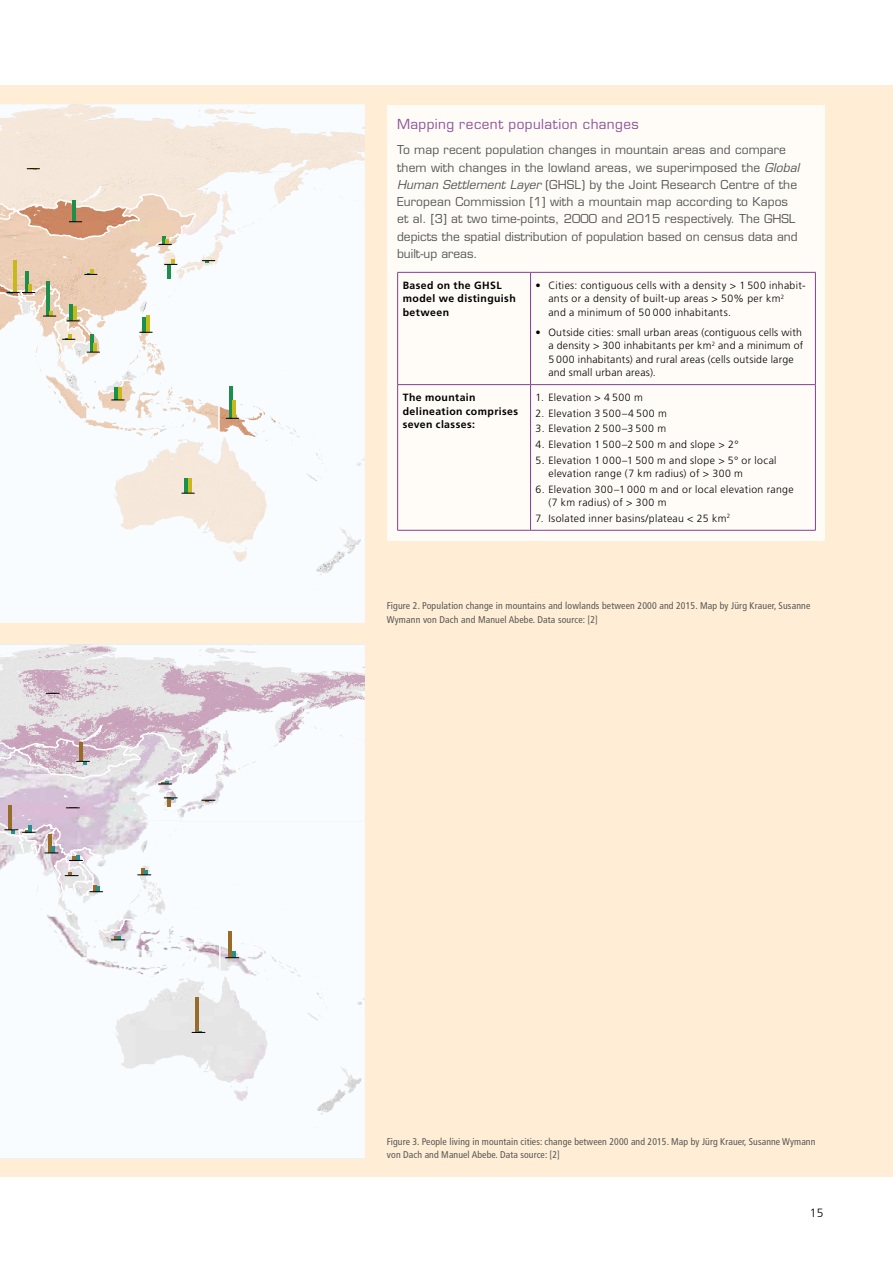
<style>
.page{position:relative;width:893px;height:1263px;background:#fff}
.page>*{position:absolute;margin:0;border:0;box-sizing:border-box;transform-origin:0 0}
.t1{font:13.5px "Eurostile";letter-spacing:.03em;color:#8d529c}
.t2{font:12px/17.2px "Eurostile";letter-spacing:.01em;color:#575756}
.t3{font:300 12px "Frutiger LT Pro";color:#000}
.t4{font:300 10.5px/13.5px "Frutiger LT Pro";letter-spacing:.03em;color:#000}
.t5{font:700 10.5px/13.5px "Frutiger LT Pro";letter-spacing:.04em;color:#000}
.t6{font:condensed 9.75px/13.5px "Frutiger LT Pro";letter-spacing:.01em;color:#575756}
.s1{font-style:italic}
</style>
<div class="page">
<div style="left:0;top:86px;width:893px;height:1091px;background:#ffeed5"></div>
<div style="left:0;top:137px;width:365px;height:26px;background:#f5e7d9"></div>
<svg style="left:0;top:163px;width:365px;height:460px;background:#f7f8f8"></svg>
<svg style="left:343px;top:151px;width:22px;height:13px"></svg>
<svg style="left:0;top:104px;width:365px;height:33px"></svg>
<svg style="left:269px;top:159px;width:60px;height:13px"></svg>
<svg style="left:76px;top:390px;width:5px;height:4px"></svg>
<svg style="left:63px;top:370px;width:10px;height:7px"></svg>
<svg style="left:153px;top:428px;width:8px;height:6px"></svg>
<svg style="left:212px;top:405px;width:8px;height:28px"></svg>
<svg style="left:234px;top:225px;width:6px;height:10px"></svg>
<svg style="left:27px;top:168px;width:13px;height:2px"></svg>
<hr style="left:185px;top:479px;width:3px;height:14px;background:#1c8f4a">
<hr style="left:188px;top:479px;width:3px;height:14px;background:#c6ba1b">
<svg style="left:182px;top:493px;width:13px;height:1px"></svg>
<svg style="left:99px;top:376px;width:34px;height:25px"></svg>
<hr style="left:229px;top:386px;width:3px;height:32px;background:#1c8f4a">
<hr style="left:232px;top:401px;width:4px;height:17px;background:#c6ba1b">
<svg style="left:226px;top:418px;width:13px;height:1px"></svg>
<svg style="left:0;top:185px;width:215px;height:175px"></svg>
<img style="left:0;top:676px;width:365px;height:14px">
<svg style="left:0;top:899px;width:365px;height:259px;background:#f6f8fb"></svg>
<svg style="left:0;top:645px;width:365px;height:31px;background:#ecebee"></svg>
<svg style="left:77px;top:929px;width:5px;height:4px"></svg>
<svg style="left:64px;top:909px;width:11px;height:7px"></svg>
<svg style="left:154px;top:968px;width:8px;height:5px"></svg>
<hr style="left:195px;top:997px;width:3px;height:35px;background:#976c29">
<svg style="left:192px;top:1031px;width:13px;height:2px"></svg>
<svg style="left:99px;top:915px;width:35px;height:25px"></svg>
<hr style="left:229px;top:931px;width:3px;height:27px;background:#976c29">
<svg style="left:218px;top:944px;width:21px;height:28px"></svg>
<svg style="left:0;top:690px;width:365px;height:209px;background:#e9e4ea"></svg>
<div style="left:387px;top:105px;width:438px;height:436px;background:#fffcf7"></div>
<hr style="left:397px;top:272px;width:134px;height:1px;background:#823f91">
<hr style="left:397px;top:273px;width:1px;height:111px;background:#823f91">
<hr style="left:531px;top:272px;width:285px;height:1px;background:#823f91">
<hr style="left:530px;top:273px;width:1px;height:111px;background:#823f91">
<hr style="left:815px;top:273px;width:1px;height:111px;background:#823f91">
<hr style="left:397px;top:384px;width:134px;height:1px;background:#823f91">
<hr style="left:397px;top:385px;width:1px;height:145px;background:#823f91">
<hr style="left:531px;top:384px;width:285px;height:1px;background:#823f91">
<hr style="left:530px;top:385px;width:1px;height:145px;background:#823f91">
<hr style="left:815px;top:385px;width:1px;height:145px;background:#823f91">
<hr style="left:397px;top:530px;width:134px;height:1px;background:#823f91">
<hr style="left:531px;top:530px;width:285px;height:1px;background:#823f91">
<p class="t1" style="left:397px;top:116px;width:243px">Mapping recent population changes</p>
<p class="t2" style="left:397px;top:142px;width:404px">To map recent population changes in mountain areas and compare them with changes in the lowland areas, we superimposed the <span class="s1">Global Human Settlement Layer</span> (GHSL) by the Joint Research Centre of the European Commission [1] with a mountain map according to Kapos et al. [3] at two time-points, 2000 and 2015 respectively. The GHSL depicts the spatial distribution of population based on census data and built-up areas.</p>
<p class="t5" style="left:403px;top:278px;width:115px">Based on the GHSL model we distinguish between</p>
<p class="t4" style="left:548px;top:278px;width:259px;text-indent:-13px">• Cities: contiguous cells with a density &gt; 1 500 inhabit&shy;ants or a density of built-up areas &gt; 50% per km<sup>2<br></sup>and a minimum of 50 000 inhabitants.</p>
<p class="t4" style="left:548px;top:325px;width:256px;text-indent:-13px">• Outside cities: small urban areas (contiguous cells with a density &gt; 300 inhabitants per km<sup>2</sup> and a minimum of 5 000 inhabitants) and rural areas (cells outside large and small urban areas).</p>
<p class="t5" style="left:403px;top:391px;width:117px">The mountain delineation comprises seven classes:</p>
<p class="t4" style="left:536px;top:391px;width:109px">1. Elevation &gt; 4 500 m</p>
<p class="t4" style="left:536px;top:406px;width:133px">2. Elevation 3 500–4 500 m</p>
<p class="t4" style="left:536px;top:422px;width:132px">3. Elevation 2 500–3 500 m</p>
<p class="t4" style="left:536px;top:438px;width:204px">4. Elevation 1 500–2 500 m and slope &gt; 2°</p>
<p class="t4" style="left:548px;top:453px;width:230px;text-indent:-13px">5. Elevation 1 000–1 500 m and slope &gt; 5° or local elevation range (7 km radius) of &gt; 300 m</p>
<p class="t4" style="left:548px;top:482px;width:247px;text-indent:-13px">6. Elevation 300–1 000 m and or local elevation range (7 km radius) of &gt; 300 m</p>
<p class="t4" style="left:536px;top:511px;width:196px">7. Isolated inner basins/plateau &lt; 25 km<sup>2</sup></p>
<p class="t6" style="left:387px;top:599px;width:425px">Figure 2. Population change in mountains and lowlands between 2000 and 2015. Map by Jürg Krauer, Susanne<br>Wymann von Dach and Manuel Abebe. Data source: [2]</p>
<p class="t6" style="left:387px;top:1135px;width:430px">Figure 3. People living in mountain cities: change between 2000 and 2015. Map by Jürg Krauer, Susanne Wymann von Dach and Manuel Abebe. Data source: [2]</p>
<p class="t3" style="left:810px;top:1205px;width:15px">15</p>
</div>
